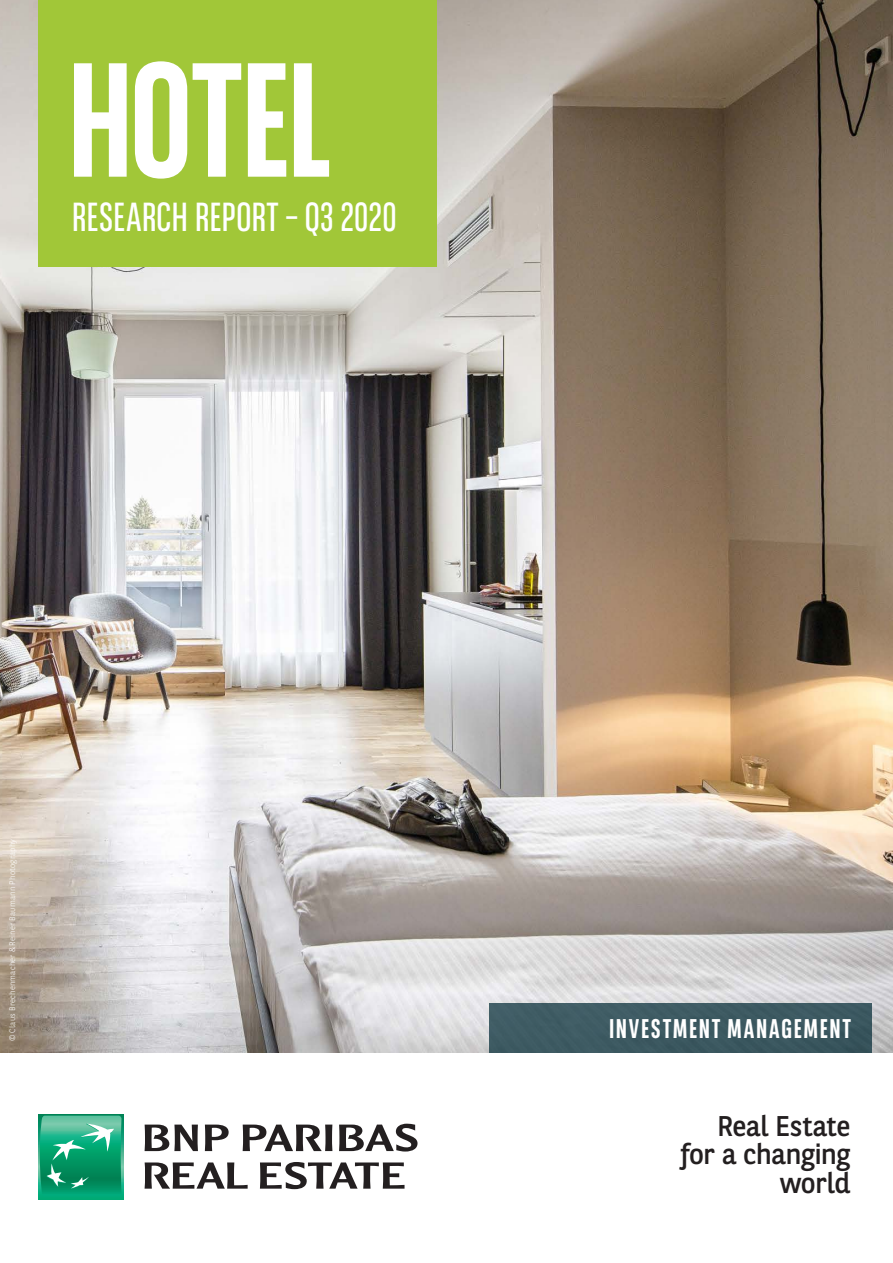
<style>
.page{position:relative;width:893px;height:1263px;background:#fff}
.page>*{position:absolute;margin:0;border:0;box-sizing:border-box;transform-origin:0 0}
.t1{font:700 162px "BNPP Sans Condensed";letter-spacing:-.015em;color:#fff}
.t2{font:40.5px "BNPP Sans Condensed";letter-spacing:.005em;color:#fff}
.t3{font:28.5px/28.5px "BNPP Sans";letter-spacing:-.02em;color:#231f20;text-align:right}
.t4{font:700 27px "BNPP Sans Condensed";letter-spacing:.06em;color:#fff}
.t5{font:300 8.1px "BNPP Sans";letter-spacing:.02em;color:#fff}
</style>
<div class="page">
<img style="left:0;top:0;width:893px;height:1052px">
<div style="left:38px;top:0;width:399px;height:267px;background:#a1c738"></div>
<div style="left:38px;top:1114px;width:85px;height:85px;background:linear-gradient(to right,#00ab79,#00ab79)"></div>
<svg style="left:40px;top:1116px;width:82px;height:80px;background:#2cab82"></svg>
<svg style="left:145px;top:1124px;width:53px;height:27px"></svg>
<svg style="left:205px;top:1124px;width:24px;height:27px"></svg>
<svg style="left:243px;top:1124px;width:89px;height:27px"></svg>
<svg style="left:339px;top:1124px;width:78px;height:27px"></svg>
<svg style="left:145px;top:1162px;width:103px;height:27px"></svg>
<svg style="left:260px;top:1162px;width:145px;height:27px"></svg>
<div style="left:490px;top:1003px;width:382px;height:49px;background:#3d5a62"></div>
<h1 class="t1" style="left:67px;top:26px;width:266px">HOTEL</h1>
<h2 class="t2" style="left:72px;top:191px;width:326px">RESEARCH REPORT – Q3 2020</h2>
<p class="t5" style="left:7px;top:1041px;width:205px;rotate:-90deg">© Claus Brechenmacher &amp; Reiner Baumann Photography</p>
<h3 class="t4" style="left:609px;top:1013px;width:244px">INVESTMENT MANAGEMENT</h3>
<h3 class="t3" style="left:680px;top:1110px;width:172px">Real Estate for a changing world</h3>
</div>
